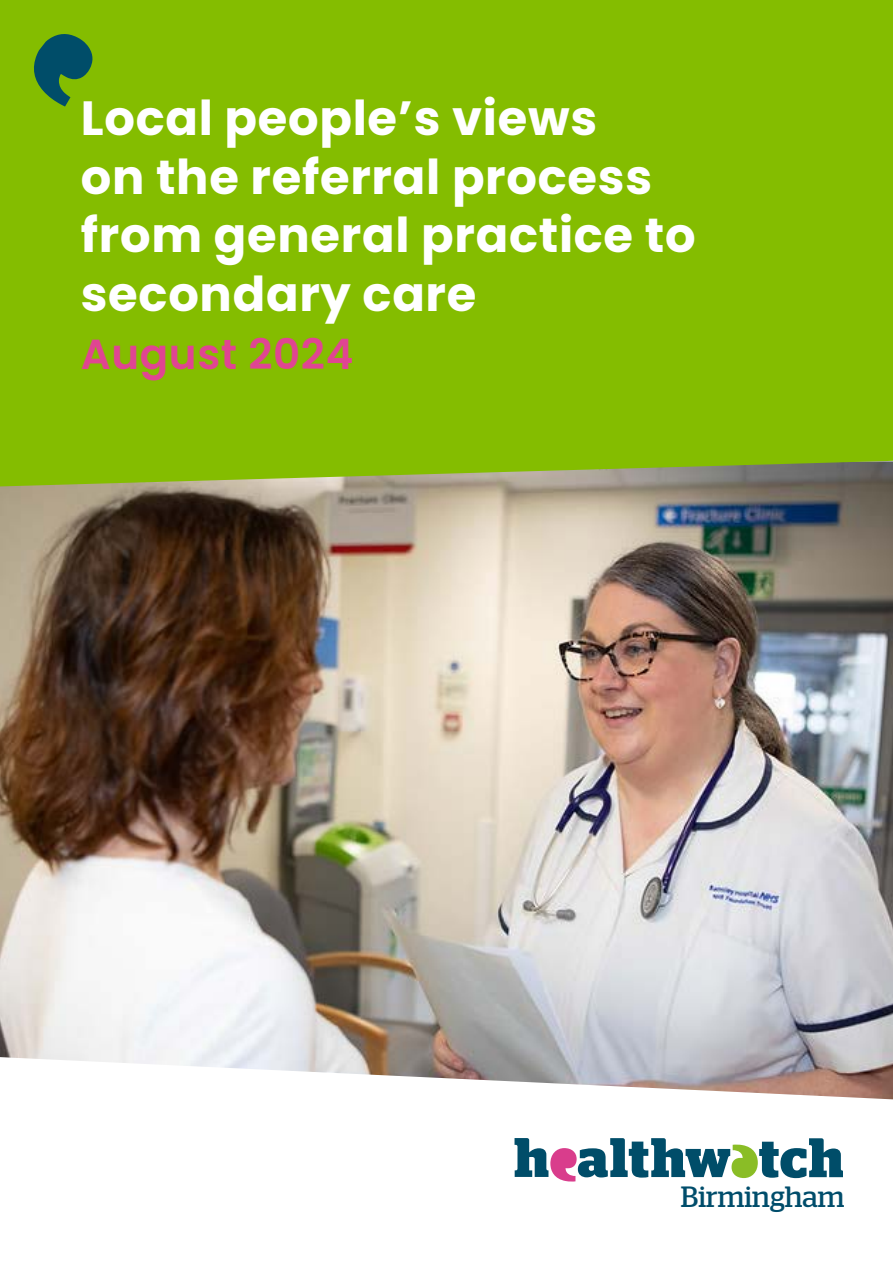
<style>
.page{position:relative;width:893px;height:1263px;background:#fff}
.page>*{position:absolute;margin:0;border:0;box-sizing:border-box;transform-origin:0 0}
.t1{font:700 48px/58.5px "Poppins";letter-spacing:.015em;color:#fff}
.t2{font:600 42px "Poppins";letter-spacing:.015em;color:#e04592}
.t3{font:29.4px "Stag";color:#004d6b}
</style>
<div class="page">
<img style="left:0;top:486px;width:893px;height:613px">
<div style="left:0;top:0;width:893px;height:486px;background:#84bd00"></div>
<svg style="left:31px;top:33px;width:63px;height:74px;background:#3a7e3a"></svg>
<svg style="left:514px;top:1138px;width:329px;height:44px"></svg>
<p class="t1" style="left:81px;top:90px;width:616px">Local people’s views<br>on the referral process from general practice to secondary care</p>
<p class="t2" style="left:81px;top:330px;width:274px">August 2024</p>
<p class="t3" style="left:681px;top:1180px;width:165px">Birmingham</p>
</div>
